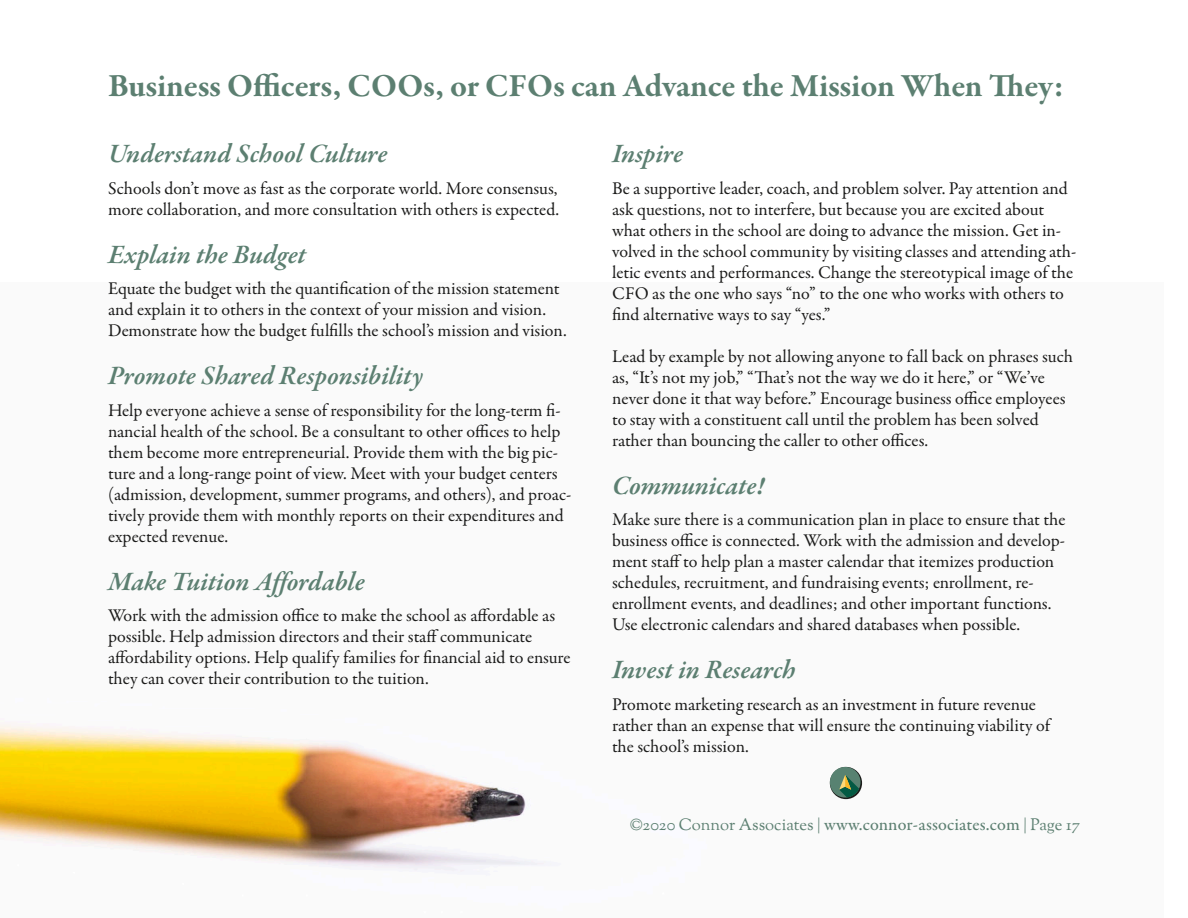
<style>
.page{position:relative;width:1188px;height:918px;background:#fff}
.page>*{position:absolute;margin:0;border:0;box-sizing:border-box;transform-origin:0 0}
.t1{font:700 33px "Garamond Premr Pro";letter-spacing:-.005em;color:#5c7f71}
.t2{font:italic 600 27px "Garamond Premr Pro";letter-spacing:-.005em;color:#5c7f71}
.t3{font:18px/21px "Garamond Premr Pro";letter-spacing:-.005em;color:#1b1b1a}
.t4{font:16.5px "Goudy St M";color:#5c7f71}
.s1{font-family:"Garamond Premr Pro";font-weight:500;font-size:18px}
</style>
<div class="page">
<img style="left:0;top:724px;width:863px;height:148px">
<svg style="left:830px;top:767px;width:32px;height:32px"></svg>
<div style="left:830px;top:767px;width:31px;height:31px;background:#588271;border-radius:50%"></div>
<svg style="left:839px;top:775px;width:20px;height:22px"></svg>
<h1 class="t1" style="left:108px;top:72px;width:958px">Business Officers, COOs, or CFOs can Advance the Mission When They:</h1>
<h2 class="t2" style="left:108px;top:143px;width:281px">Understand School Culture</h2>
<p class="t3" style="left:108px;top:179px;width:453px">Schools don’t move as fast as the corporate world. More consensus, more collaboration, and more consultation with others is expected.</p>
<h2 class="t2" style="left:108px;top:243px;width:200px">Explain the Budget</h2>
<p class="t3" style="left:108px;top:280px;width:460px">Equate the budget with the quantification of the mission statement and explain it to others in the context of your mission and vision.<br>Demonstrate how the budget fulfills the school’s mission and vision.</p>
<h2 class="t2" style="left:108px;top:365px;width:317px">Promote Shared Responsibility</h2>
<p class="t3" style="left:108px;top:401px;width:465px">Help everyone achieve a sense of responsibility for the long-term fi&shy;nancial health of the school. Be a consultant to other offices to help them become more entrepreneurial. Provide them with the big pic&shy;ture and a long-range point of view. Meet with your budget centers (admission, development, summer programs, and others), and proac&shy;tively provide them with monthly reports on their expenditures and expected revenue.</p>
<h2 class="t2" style="left:108px;top:570px;width:258px">Make Tuition Affordable</h2>
<p class="t3" style="left:108px;top:607px;width:464px">Work with the admission office to make the school as affordable as possible. Help admission directors and their staffcommunicate affordability options. Help qualify families for financial aid to ensure they can cover their contribution to the tuition.</p>
<h2 class="t2" style="left:612px;top:143px;width:73px">Inspire</h2>
<p class="t3" style="left:612px;top:179px;width:466px">Be a supportive leader, coach, and problem solver. Pay attention and ask questions, not to interfere, but because you are excited about what others in the school are doing to advance the mission. Get in&shy;volved in the school community by visiting classes and attending ath&shy;letic events and performances. Change the stereotypical image of the CFO as the one who says “no” to the one who works with others to find alternative ways to say “yes.”</p>
<p class="t3" style="left:612px;top:347px;width:463px">Lead by example by not allowing anyone to fall back on phrases such as, “It’s not my job,” “That’s not the way we do it here,” or “We’ve never done it that way before.” Encourage business office employees to stay with a constituent call until the problem has been solved rather than bouncing the caller to other offices.</p>
<h2 class="t2" style="left:612px;top:474px;width:154px">Communicate!</h2>
<p class="t3" style="left:612px;top:511px;width:455px">Make sure there is a communication plan in place to ensure that the business office is connected. Work with the admission and develop&shy;ment staffto help plan a master calendar that itemizes production schedules, recruitment, and fundraising events; enrollment, re&shy;enrollment events, and deadlines; and other important functions.<br>Use electronic calendars and shared databases when possible.</p>
<h2 class="t2" style="left:612px;top:659px;width:185px">Invest in Research</h2>
<p class="t3" style="left:612px;top:695px;width:440px">Promote marketing research as an investment in future revenue rather than an expense that will ensure the continuing viability of the school’s mission.</p>
<p class="t4" style="left:630px;top:817px;width:452px">©2020 Connor Associates | <span class="s1">www.connor-associates.com</span> | Page 17</p>
</div>
